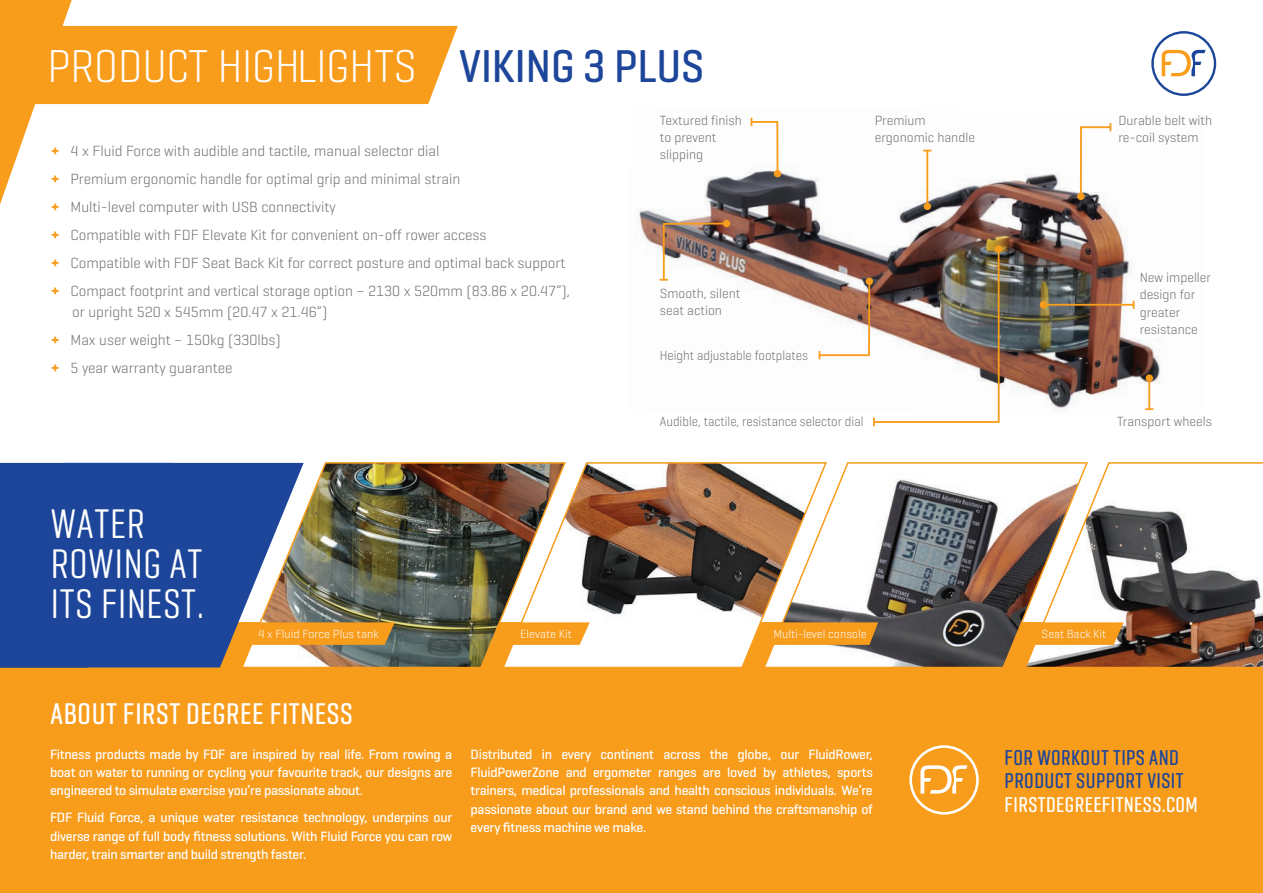
<style>
.page{position:relative;width:1263px;height:893px;background:#fff}
.page>*{position:absolute;margin:0;border:0;box-sizing:border-box;transform-origin:0 0}
.t1{font:46.95px "Geogrotesque Cond";color:#fff}
.t2{font:600 46.95px "Geogrotesque Cond";color:#1d469a}
.t3{font:500 42.15px/40.2px "Geogrotesque Comp";letter-spacing:.02em;color:#fff}
.body_paragraph{font:600 30.6px "Geogrotesque Comp";letter-spacing:.02em;color:#fff}
.body_paragraph-2{font:600 21.9px/23.7px "Geogrotesque Comp";letter-spacing:.02em;color:#1d469a}
.body_paragraph-3{font:15px/21px "Geogrotesque";color:#6c6d70}
.body_paragraph-4{font:500 13.8px/18.3px "Geogrotesque";letter-spacing:-.02em;color:#fff;text-align:justify}
.body_paragraph-5{font:13.5px/17.2px "Geogrotesque";color:#6c6d70}
.body_paragraph-6{font:13.5px "Geogrotesque";color:#6c6d70;scale:.94 1}
.body_paragraph-7{font:12px "Geogrotesque";color:#fff}
.s1{font-weight:800;color:#f89c1c}
.s2{color:#fff}
</style>
<div class="page">
<div style="left:0;top:622px;width:1263px;height:271px;background:#f89c1c"></div>
<svg style="left:909px;top:745px;width:70px;height:70px"></svg>
<img style="left:635px;top:117px;width:525px;height:294px">
<img style="left:240px;top:462px;width:261px;height:205px">
<svg style="left:171px;top:463px;width:133px;height:204px;background:#536ba1"></svg>
<div style="left:0;top:463px;width:171px;height:204px;background:#1d469a"></div>
<svg style="left:828px;top:462px;width:195px;height:205px"></svg>
<svg style="left:248px;top:622px;width:147px;height:23px"></svg>
<svg style="left:828px;top:622px;width:50px;height:23px"></svg>
<svg style="left:0;top:0;width:458px;height:204px"></svg>
<svg style="left:501px;top:462px;width:327px;height:205px"></svg>
<svg style="left:501px;top:622px;width:89px;height:23px"></svg>
<svg style="left:1023px;top:462px;width:240px;height:205px"></svg>
<hr style="left:1148px;top:378px;width:2px;height:31px;background:#f89c1c">
<div style="left:1146px;top:374px;width:7px;height:8px;background:#f89c1c;border-radius:50%"></div>
<svg style="left:1145px;top:408px;width:8px;height:2px"></svg>
<hr style="left:926px;top:151px;width:2px;height:55px;background:#f89c1c">
<div style="left:924px;top:203px;width:7px;height:7px;background:#f89c1c;border-radius:50%"></div>
<svg style="left:923px;top:150px;width:8px;height:2px"></svg>
<hr style="left:1043px;top:304px;width:91px;height:2px;background:#f89c1c">
<div style="left:1040px;top:301px;width:7px;height:7px;background:#f89c1c;border-radius:50%"></div>
<div style="left:995px;top:245px;width:7px;height:8px;background:#f89c1c;border-radius:50%"></div>
<div style="left:774px;top:170px;width:7px;height:7px;background:#f89c1c;border-radius:50%"></div>
<svg style="left:750px;top:118px;width:29px;height:57px"></svg>
<img style="left:818px;top:247px;width:182px;height:179px">
<div style="left:723px;top:220px;width:7px;height:7px;background:#f89c1c;border-radius:50%"></div>
<img style="left:660px;top:222px;width:68px;height:60px">
<div style="left:1077px;top:193px;width:7px;height:7px;background:#f89c1c;border-radius:50%"></div>
<svg style="left:1079px;top:123px;width:33px;height:75px"></svg>
<svg style="left:1031px;top:622px;width:93px;height:23px"></svg>
<svg style="left:1151px;top:31px;width:65px;height:65px"></svg>
<p class="t1" style="left:48px;top:37px;width:370px">PRODUCT HIGHLIGHTS</p>
<p class="t2" style="left:459px;top:37px;width:246px">VIKING 3 PLUS</p>
<p class="body_paragraph-3" style="left:51px;top:140px;width:390px"><span class="s1">+</span> 4 x Fluid Force with audible and tactile, manual selector dial</p>
<p class="body_paragraph-3" style="left:51px;top:168px;width:411px"><span class="s1">+</span> Premium ergonomic handle for optimal grip and minimal strain</p>
<p class="body_paragraph-3" style="left:51px;top:196px;width:286px"><span class="s1">+</span> Multi-level computer with USB connectivity</p>
<p class="body_paragraph-3" style="left:51px;top:224px;width:437px"><span class="s1">+</span> Compatible with FDF Elevate Kit for convenient on-off rower access</p>
<p class="body_paragraph-3" style="left:51px;top:252px;width:516px"><span class="s1">+</span> Compatible with FDF Seat Back Kit for correct posture and optimal back support</p>
<p class="body_paragraph-3" style="left:72px;top:280px;width:499px;text-indent:-21px"><span class="s1">+</span> Compact footprint and vertical storage option – 2130 x 520mm (83.86 x 20.47”), or upright 520 x 545mm (20.47 x 21.46”)</p>
<p class="body_paragraph-3" style="left:51px;top:329px;width:231px"><span class="s1">+</span> Max user weight – 150kg (330lbs)</p>
<p class="body_paragraph-3" style="left:51px;top:357px;width:183px"><span class="s1">+</span> 5 year warranty guarantee</p>
<p class="body_paragraph-5" style="left:660px;top:111px;width:84px">Textured finish to prevent slipping</p>
<p class="body_paragraph-5" style="left:660px;top:284px;width:82px">Smooth, silent seat action</p>
<p class="body_paragraph-6" style="left:660px;top:347px;width:159px">Height adjustable footplates</p>
<p class="body_paragraph-5" style="left:875px;top:111px;width:102px">Premium ergonomic handle</p>
<p class="body_paragraph-6" style="left:660px;top:413px;width:218px">Audible, tactile, resistance selector dial</p>
<p class="body_paragraph-5" style="left:1118px;top:111px;width:95px">Durable belt with re-coil system</p>
<p class="body_paragraph-5" style="left:1140px;top:268px;width:73px">New impeller design for greater resistance</p>
<p class="body_paragraph-5" style="left:1117px;top:412px;width:96px">Transport wheels</p>
<p class="t3" style="left:51px;top:502px;width:155px">WATER<br>ROWING AT<br>ITS FINEST.</p>
<p class="body_paragraph-7" style="left:258px;top:626px;width:122px">4 x Fluid Force Plus tank</p>
<p class="body_paragraph-7" style="left:520px;top:626px;width:53px">Elevate Kit</p>
<p class="body_paragraph-7" style="left:773px;top:626px;width:94px">Multi-level console</p>
<p class="body_paragraph" style="left:51px;top:695px;width:304px">ABOUT FIRST DEGREE FITNESS</p>
<p class="body_paragraph-4" style="left:50px;top:745px;width:404px">Fitness products made by FDF are inspired by real life. From rowing a boat on water to running or cycling your favourite track, our designs are engineered to simulate exercise you’re passionate about.</p>
<p class="body_paragraph-4" style="left:50px;top:808px;width:404px">FDF Fluid Force, a unique water resistance technology, underpins our diverse range of full body fitness solutions. With Fluid Force you can row harder, train smarter and build strength faster.</p>
<p class="body_paragraph-4" style="left:471px;top:744px;width:404px">Distributed in every continent across the globe, our FluidRower, FluidPowerZone and ergometer ranges are loved by athletes, sports trainers, medical professionals and health conscious individuals. We’re passionate about our brand and we stand behind the craftsmanship of every fitness machine we make.</p>
<p class="body_paragraph-7" style="left:1041px;top:626px;width:66px">Seat Back Kit</p>
<p class="body_paragraph-2" style="left:1005px;top:745px;width:195px">FOR WORKOUT TIPS AND<br>PRODUCT SUPPORT VISIT<br><span class="s2">FIRSTDEGREEFITNESS.COM</span></p>
</div>
